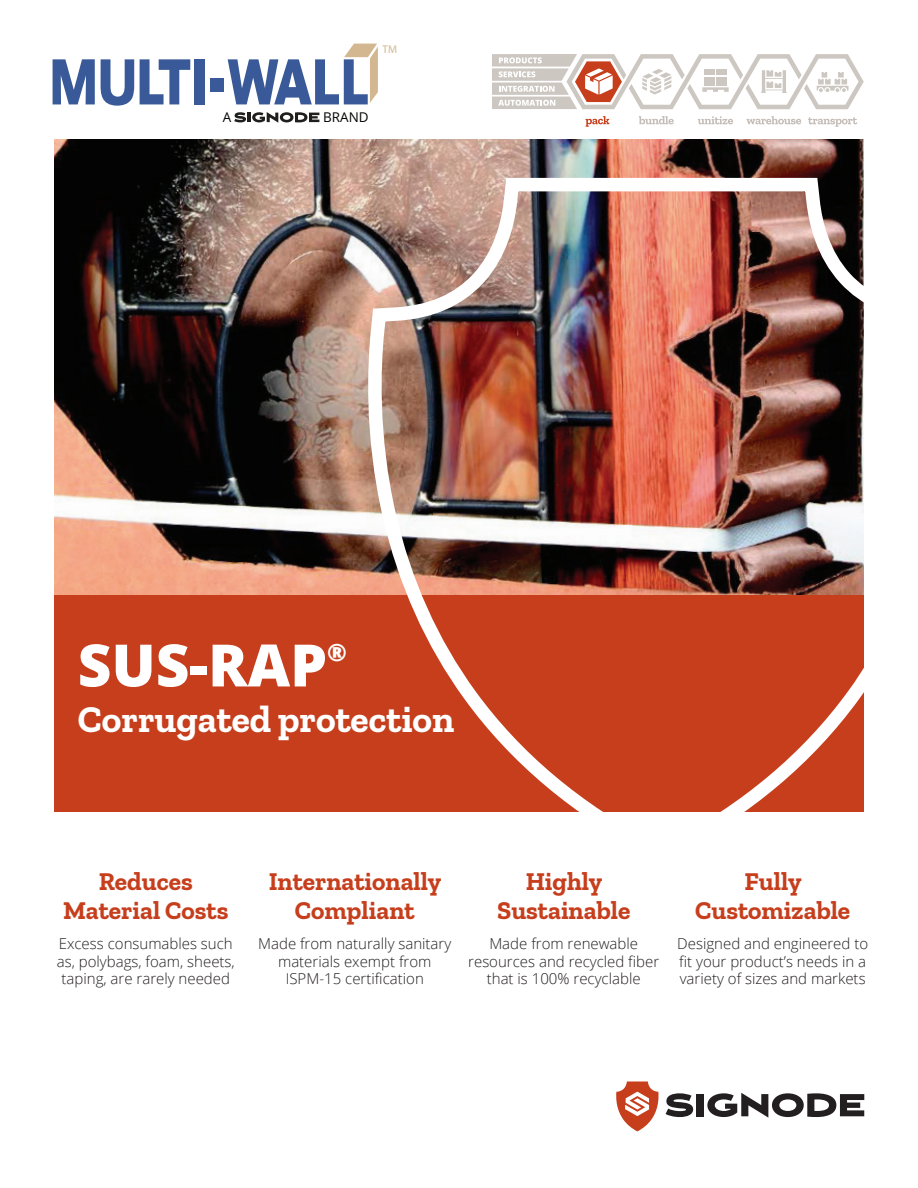
<style>
.page{position:relative;width:918px;height:1188px;background:#fff}
.page>*{position:absolute;margin:0;border:0;box-sizing:border-box;transform-origin:0 0}
.t1{font:800 58.5px "Open Sans";color:#fff}
.t2{font:700 37.5px "Zilla Slab";color:#fff}
.t3{font:700 25.5px/28.5px "Zilla Slab";color:#c63e1c;text-align:center}
.t4{font:800 24px "Open Sans";color:#fff}
.t5{font:300 15px/17.2px "Open Sans";color:#231f20;text-align:center}
.t6{font:13.5px "Open Sans";letter-spacing:.005em;color:#040503}
.t7{font:11.25px "Myriad Pro";color:#d3b791}
</style>
<div class="page">
<svg style="left:616px;top:1082px;width:43px;height:49px"></svg>
<svg style="left:666px;top:1093px;width:27px;height:24px"></svg>
<div style="left:697px;top:1094px;width:7px;height:22px;background:#231f20"></div>
<svg style="left:707px;top:1093px;width:157px;height:25px"></svg>
<img style="left:54px;top:140px;width:810px;height:456px">
<div style="left:54px;top:596px;width:810px;height:216px;background:#c63e1c"></div>
<img style="left:355px;top:170px;width:509px;height:642px">
<svg style="left:586px;top:116px;width:23px;height:11px"></svg>
<svg style="left:808px;top:117px;width:49px;height:10px"></svg>
<svg style="left:747px;top:116px;width:54px;height:8px"></svg>
<svg style="left:698px;top:116px;width:35px;height:8px"></svg>
<svg style="left:639px;top:116px;width:35px;height:8px"></svg>
<svg style="left:492px;top:54px;width:372px;height:55px"></svg>
<svg style="left:52px;top:43px;width:326px;height:80px"></svg>
<p class="t7" style="left:382px;top:43px;width:16px">TM</p>
<p class="t6" style="left:223px;top:108px;width:10px">A</p>
<p class="t6" style="left:323px;top:108px;width:47px">BRAND</p>
<h1 class="t1" style="left:78px;top:621px;width:251px">SUS-RAP</h1>
<h3 class="t4" style="left:327px;top:634px;width:21px">®</h3>
<h2 class="t2" style="left:78px;top:698px;width:378px">Corrugated protection</h2>
<h3 class="t3" style="left:63px;top:868px;width:167px">Reduces<br>Material Costs</h3>
<h3 class="t3" style="left:269px;top:868px;width:174px">Internationally<br>Compliant</h3>
<h3 class="t3" style="left:497px;top:868px;width:135px">Highly<br>Sustainable</h3>
<h3 class="t3" style="left:695px;top:868px;width:157px">Fully<br>Customizable</h3>
<p class="t5" style="left:57px;top:935px;width:180px">Excess consumables such as, polybags, foam, sheets, taping, are rarely needed</p>
<p class="t5" style="left:258px;top:935px;width:195px">Made from naturally sanitary materials exempt from<br>ISPM-15 certification</p>
<p class="t5" style="left:468px;top:935px;width:192px">Made from renewable resources and recycled fiber that is 100% recyclable</p>
<p class="t5" style="left:677px;top:935px;width:192px;text-align:left">Designed and engineered to fit your product’s needs in a variety of sizes and markets</p>
</div>
